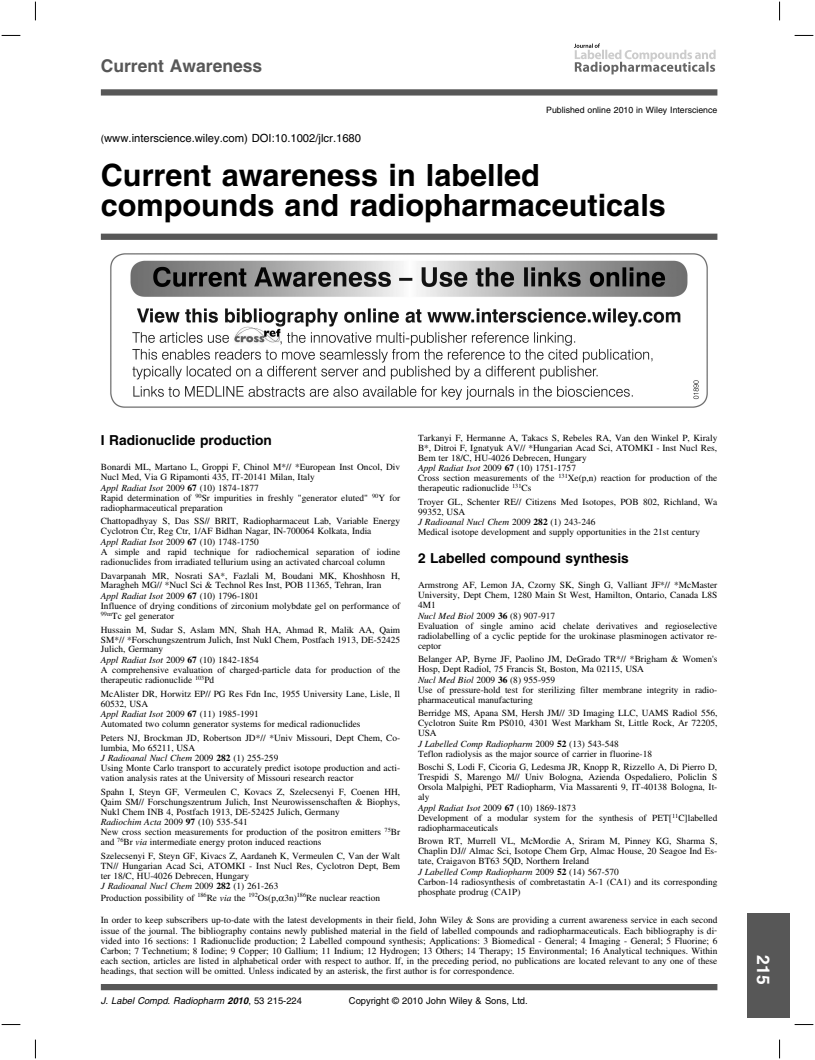
<style>
.page{position:relative;width:815px;height:1060px;background:#fff}
.page>*{position:absolute;margin:0;border:0;box-sizing:border-box;transform-origin:0 0}
.t1{font:700 30.62px/30.1px "Helvetica";color:#000}
.t2{font:700 17.5px "Helvetica";color:#575757}
.t3{font:700 17.5px "Helvetica";color:#fff}
.t4{font:700 13.75px "Helvetica";color:#000}
.t5{font:11.25px "Helvetica";color:#000}
.t6{font:9.38px/10.1px "Times";color:#000}
.t7{font:italic 9.38px "Helvetica";color:#000}
.t8{font:9.38px "Helvetica";color:#000}
.t9{font:8.75px "Helvetica";color:#000}
.s1{font-size:10px}
.s2{font-style:italic}
.s3{font-weight:700}
.s4{font-style:normal}
</style>
<div class="page">
<div style="left:748px;top:912px;width:42px;height:105px;background:#575757"></div>
<div style="left:101px;top:234px;width:616px;height:6px;background:#575757"></div>
<img style="left:110px;top:253px;width:598px;height:155px">
<div style="left:101px;top:89px;width:616px;height:6px;background:#575757"></div>
<div style="left:101px;top:984px;width:616px;height:6px;background:#575757"></div>
<svg style="left:574px;top:43px;width:142px;height:32px"></svg>
<svg style="left:2px;top:35px;width:18px;height:1px"></svg>
<svg style="left:795px;top:35px;width:18px;height:1px"></svg>
<svg style="left:2px;top:1024px;width:18px;height:1px"></svg>
<svg style="left:795px;top:1024px;width:18px;height:1px"></svg>
<svg style="left:35px;top:2px;width:1px;height:18px"></svg>
<svg style="left:35px;top:1039px;width:1px;height:19px"></svg>
<svg style="left:779px;top:2px;width:1px;height:18px"></svg>
<svg style="left:779px;top:1039px;width:1px;height:19px"></svg>
<h2 class="t2" style="left:101px;top:59px;width:163px">Current Awareness</h2>
<p class="t9" style="left:546px;top:107px;width:173px">Published online 2010 in Wiley Interscience</p>
<p class="t5" style="left:101px;top:134px;width:262px"><span class="s1">(</span>www.interscience.wiley.com) DOI:10.1002/jlcr.1680</p>
<h1 class="t1" style="left:101px;top:163px;width:566px">Current awareness in labelled compounds and radiopharmaceuticals</h1>
<h3 class="t4" style="left:101px;top:435px;width:173px">I Radionuclide production</h3>
<p class="t6" style="left:101px;top:463px;width:301px">Bonardi ML, Martano L, Groppi F, Chinol M*// *European Inst Oncol, Div Nucl Med, Via G Ripamonti 435, IT-20141 Milan, Italy<br><span class="s2">Appl Radiat Isot</span> 2009 <span class="s3">67</span> (10) 1874-1877<br>Rapid determination of <sup>90</sup>Sr impurities in freshly "generator eluted" <sup>90</sup>Y for radiopharmaceutical preparation</p>
<p class="t6" style="left:101px;top:517px;width:301px">Chattopadhyay S, Das SS// BRIT, Radiopharmaceut Lab, Variable Energy Cyclotron Ctr, Reg Ctr, 1/AF Bidhan Nagar, IN-700064 Kolkata, India<br><span class="s2">Appl Radiat Isot</span> 2009 <span class="s3">67</span> (10) 1748-1750<br>A simple and rapid technique for radiochemical separation of iodine radionuclides from irradiated tellurium using an activated charcoal column</p>
<p class="t6" style="left:101px;top:571px;width:301px">Davarpanah MR, Nosrati SA*, Fazlali M, Boudani MK, Khoshhosn H, Maragheh MG// *Nucl Sci &amp; Technol Res Inst, POB 11365, Tehran, Iran <span class="s2">Appl Radiat Isot</span> 2009 <span class="s3">67</span> (10) 1796-1801<br>Influence of drying conditions of zirconium molybdate gel on performance of <sup>99m</sup>Tc gel generator</p>
<p class="t6" style="left:101px;top:625px;width:301px">Hussain M, Sudar S, Aslam MN, Shah HA, Ahmad R, Malik AA, Qaim SM*// *Forschungszentrum Julich, Inst Nukl Chem, Postfach 1913, DE-52425<br>Julich, Germany<br><span class="s2">Appl Radiat Isot</span> 2009 <span class="s3">67</span> (10) 1842-1854<br>A comprehensive evaluation of charged-particle data for production of the therapeutic radionuclide <sup>103</sup>Pd</p>
<p class="t6" style="left:101px;top:689px;width:301px">McAlister DR, Horwitz EP// PG Res Fdn Inc, 1955 University Lane, Lisle, Il 60532, USA<br><span class="s2">Appl Radiat Isot</span> 2009 <span class="s3">67</span> (11) 1985-1991<br>Automated two column generator systems for medical radionuclides</p>
<p class="t6" style="left:101px;top:733px;width:301px">Peters NJ, Brockman JD, Robertson JD*// *Univ Missouri, Dept Chem, Co&shy;lumbia, Mo 65211, USA<br><span class="s2">J Radioanal Nucl Chem</span> 2009 <span class="s3">282</span> (1) 255-259<br>Using Monte Carlo transport to accurately predict isotope production and acti&shy;vation analysis rates at the University of Missouri research reactor</p>
<p class="t6" style="left:101px;top:787px;width:301px">Spahn I, Steyn GF, Vermeulen C, Kovacs Z, Szelecsenyi F, Coenen HH, Qaim SM// Forschungszentrum Julich, Inst Neurowissenschaften &amp; Biophys, Nukl Chem INB 4, Postfach 1913, DE-52425 Julich, Germany<br><span class="s2">Radiochim Acta</span> 2009 <span class="s3">97</span> (10) 535-541<br>New cross section measurements for production of the positron emitters <sup>75</sup>Br and <sup>76</sup>Br <span class="s2">via</span> intermediate energy proton induced reactions</p>
<p class="t6" style="left:101px;top:851px;width:301px">Szelecsenyi F, Steyn GF, Kivacs Z, Aardaneh K, Vermeulen C, Van der Walt TN// Hungarian Acad Sci, ATOMKI - Inst Nucl Res, Cyclotron Dept, Bem ter 18/C, HU-4026 Debrecen, Hungary<br><span class="s2">J Radioanal Nucl Chem</span> 2009 <span class="s3">282</span> (1) 261-263<br>Production possibility of <sup>186</sup>Re <span class="s2">via</span> the <sup>192</sup>Os(p, 3n)<sup>186</sup>Re nuclear reaction</p>
<p class="t6" style="left:418px;top:433px;width:301px">Tarkanyi F, Hermanne A, Takacs S, Rebeles RA, Van den Winkel P, Kiraly B*, Ditroi F, Ignatyuk AV// *Hungarian Acad Sci, ATOMKI - Inst Nucl Res, Bem ter 18/C, HU-4026 Debrecen, Hungary<br><span class="s2">Appl Radiat Isot</span> 2009 <span class="s3">67</span> (10) 1751-1757<br>Cross section measurements of the <sup>131</sup>Xe(p,n) reaction for production of the therapeutic radionuclide <sup>131</sup>Cs</p>
<p class="t6" style="left:418px;top:497px;width:301px">Troyer GL, Schenter RE// Citizens Med Isotopes, POB 802, Richland, Wa 99352, USA<br><span class="s2">J Radioanal Nucl Chem</span> 2009 <span class="s3">282</span> (1) 243-246<br>Medical isotope development and supply opportunities in the 21st century</p>
<h3 class="t4" style="left:418px;top:553px;width:212px">2 Labelled compound synthesis</h3>
<p class="t6" style="left:418px;top:581px;width:301px">Armstrong AF, Lemon JA, Czorny SK, Singh G, Valliant JF*// *McMaster University, Dept Chem, 1280 Main St West, Hamilton, Ontario, Canada L8S 4M1<br><span class="s2">Nucl Med Biol</span> 2009 <span class="s3">36</span> (8) 907-917<br>Evaluation of single amino acid chelate derivatives and regioselective radiolabelling of a cyclic peptide for the urokinase plasminogen activator re&shy;ceptor</p>
<p class="t6" style="left:418px;top:655px;width:301px">Belanger AP, Byrne JF, Paolino JM, DeGrado TR*// *Brigham &amp; Women's Hosp, Dept Radiol, 75 Francis St, Boston, Ma 02115, USA<br><span class="s2">Nucl Med Biol</span> 2009 <span class="s3">36</span> (8) 955-959<br>Use of pressure-hold test for sterilizing filter membrane integrity in radio&shy;pharmaceutical manufacturing</p>
<p class="t6" style="left:418px;top:709px;width:301px">Berridge MS, Apana SM, Hersh JM// 3D Imaging LLC, UAMS Radiol 556, Cyclotron Suite Rm PS010, 4301 West Markham St, Little Rock, Ar 72205, USA<br><span class="s2">J Labelled Comp Radiopharm</span> 2009 <span class="s3">52</span> (13) 543-548<br>Teflon radiolysis as the major source of carrier in fluorine-18</p>
<p class="t6" style="left:418px;top:763px;width:301px">Boschi S, Lodi F, Cicoria G, Ledesma JR, Knopp R, Rizzello A, Di Pierro D, Trespidi S, Marengo M// Univ Bologna, Azienda Ospedaliero, Policlin S Orsola Malpighi, PET Radiopharm, Via Massarenti 9, IT-40138 Bologna, It&shy;aly<br><span class="s2">Appl Radiat Isot</span> 2009 <span class="s3">67</span> (10) 1869-1873<br>Development of a modular system for the synthesis of PET[<sup>11</sup>C]labelled radiopharmaceuticals</p>
<p class="t6" style="left:418px;top:837px;width:301px">Brown RT, Murrell VL, McMordie A, Sriram M, Pinney KG, Sharma S, Chaplin DJ// Almac Sci, Isotope Chem Grp, Almac House, 20 Seagoe Ind Es&shy;tate, Craigavon BT63 5QD, Northern Ireland<br><span class="s2">J Labelled Comp Radiopharm</span> 2009 <span class="s3">52</span> (14) 567-570<br>Carbon-14 radiosynthesis of combretastatin A-1 (CA1) and its corresponding phosphate prodrug (CA1P)</p>
<p class="t6" style="left:101px;top:916px;width:618px;text-align:justify">In order to keep subscribers up-to-date with the latest developments in their field, John Wiley &amp; Sons are providing a current awareness service in each second issue of the journal. The bibliography contains newly published material in the field of labelled compounds and radiopharmaceuticals. Each bibliography is di&shy;vided into 16 sections: 1 Radionuclide production; 2 Labelled compound synthesis; Applications: 3 Biomedical - General; 4 Imaging - General; 5 Fluorine; 6<br>Carbon; 7 Technetium; 8 Iodine; 9 Copper; 10 Gallium; 11 Indium; 12 Hydrogen; 13 Others; 14 Therapy; 15 Environmental; 16 Analytical techniques. Within each section, articles are listed in alphabetical order with respect to author. If, in the preceding period, no publications are located relevant to any one of these headings, that section will be omitted. Unless indicated by an asterisk, the first author is for correspondence.</p>
<p class="t7" style="left:101px;top:996px;width:203px">J. Label Compd. Radiopharm <span class="s3">2010</span><span class="s4">, 5 3 2 1 5 - 2 2 4</span></p>
<p class="t8" style="left:349px;top:996px;width:180px">Copyright © 2010 John Wiley &amp; Sons, Ltd.</p>
<h2 class="t3" style="left:770px;top:955px;width:31px;rotate:90deg">215</h2>
</div>
